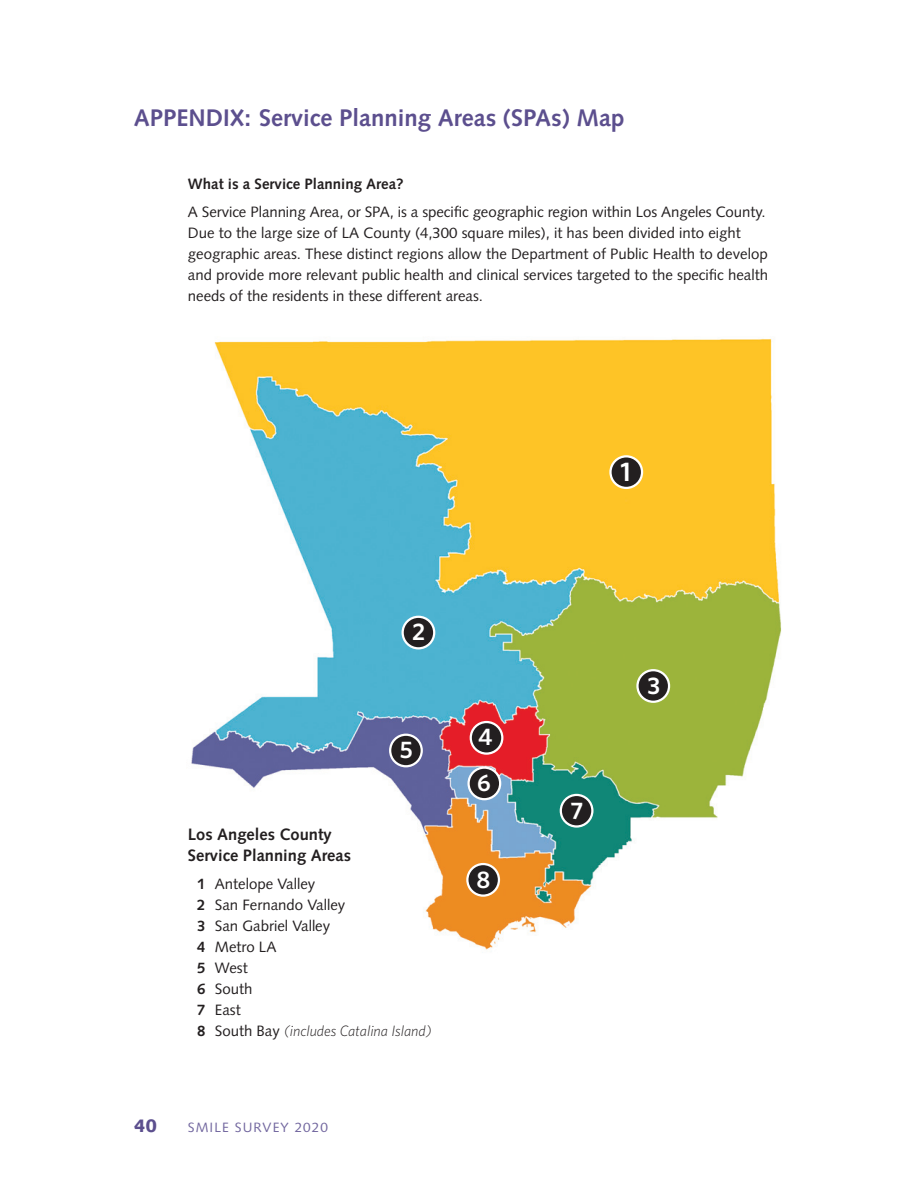
<style>
.page{position:relative;width:918px;height:1188px;background:#fff}
.page>*{position:absolute;margin:0;border:0;box-sizing:border-box;transform-origin:0 0}
.None{font:600 27px "Whitney";color:#fff}
.Paragraph{font:700 24px "Syntax";color:#5c4f8e}
.None-2{font:600 24px "Whitney";color:#fff}
.t1{font:900 18px "Syntax";color:#5c4f8e}
.Paragraph-2{font:700 16.5px/21px "Syntax";color:#231f20}
.Paragraph-3{font:15px/21px "Syntax";color:#231f20}
.Paragraph-4{font:italic 300 15px "Whitney";color:#231f20}
.Paragraph-5{font:700 15px "Syntax";color:#231f20}
.t2{font:13.5px "Syntax";letter-spacing:.08em;color:#72679f}
.s1{font-weight:700}
.s2{font-family:"Syntax";font-weight:700;font-style:normal}
.s3{font-family:"Syntax";font-weight:400;font-style:normal}
</style>
<div class="page">
<img style="left:191px;top:339px;width:590px;height:611px">
<div style="left:610px;top:456px;width:32px;height:32px;background:#231f20;border-radius:50%"></div>
<div style="left:609px;top:455px;width:34px;height:34px;border:2px solid #fff;border-radius:50%"></div>
<div style="left:637px;top:670px;width:32px;height:32px;background:#231f20;border-radius:50%"></div>
<div style="left:636px;top:669px;width:34px;height:34px;border:2px solid #fff;border-radius:50%"></div>
<div style="left:471px;top:722px;width:31px;height:32px;background:#231f20;border-radius:50%"></div>
<div style="left:470px;top:721px;width:33px;height:34px;border:2px solid #fff;border-radius:50%"></div>
<div style="left:561px;top:795px;width:31px;height:31px;background:#231f20;border-radius:50%"></div>
<div style="left:560px;top:794px;width:34px;height:34px;border:2px solid #fff;border-radius:50%"></div>
<div style="left:469px;top:768px;width:31px;height:31px;background:#231f20;border-radius:50%"></div>
<div style="left:467px;top:767px;width:34px;height:33px;border:2px solid #fff;border-radius:50%"></div>
<div style="left:390px;top:735px;width:32px;height:31px;background:#231f20;border-radius:50%"></div>
<div style="left:389px;top:734px;width:34px;height:33px;border:2px solid #fff;border-radius:50%"></div>
<div style="left:403px;top:617px;width:31px;height:31px;background:#231f20;border-radius:50%"></div>
<div style="left:402px;top:616px;width:33px;height:33px;border:2px solid #fff;border-radius:50%"></div>
<div style="left:467px;top:864px;width:32px;height:32px;background:#231f20;border-radius:50%"></div>
<div style="left:466px;top:863px;width:34px;height:34px;border:2px solid #fff;border-radius:50%"></div>
<p class="Paragraph" style="left:134px;top:104px;width:492px">APPENDIX: Service Planning Areas (SPAs) Map</p>
<p class="Paragraph-5" style="left:188px;top:175px;width:217px">What is a Service Planning Area?</p>
<p class="Paragraph-3" style="left:188px;top:201px;width:582px">A Service Planning Area, or SPA, is a specific geographic region within Los Angeles County.<br>Due to the large size of LA County (4,300 square miles), it has been divided into eight geographic areas. These distinct regions allow the Department of Public Health to develop and provide more relevant public health and clinical services targeted to the specific health needs of the residents in these different areas.</p>
<p class="None-2" style="left:412px;top:616px;width:15px">2</p>
<p class="None-2" style="left:400px;top:734px;width:14px">5</p>
<p class="Paragraph-2" style="left:188px;top:824px;width:165px">Los Angeles County<br>Service Planning Areas</p>
<p class="Paragraph-3" style="left:197px;top:873px;width:120px"><span class="s1">1</span> Antelope Valley</p>
<p class="Paragraph-3" style="left:197px;top:894px;width:150px"><span class="s1">2</span> San Fernando Valley</p>
<p class="Paragraph-3" style="left:197px;top:915px;width:135px"><span class="s1">3</span> San Gabriel Valley</p>
<p class="Paragraph-3" style="left:197px;top:936px;width:81px"><span class="s1">4</span> Metro LA</p>
<p class="Paragraph-3" style="left:197px;top:957px;width:52px"><span class="s1">5</span> West</p>
<p class="Paragraph-3" style="left:197px;top:978px;width:57px"><span class="s1">6</span> South</p>
<p class="Paragraph-3" style="left:197px;top:999px;width:45px"><span class="s1">7</span> East</p>
<p class="Paragraph-4" style="left:197px;top:1021px;width:236px"><span class="s2">8</span> <span class="s3">South Bay</span> (includes Catalina Island)</p>
<p class="t1" style="left:134px;top:1116px;width:25px">40</p>
<p class="t2" style="left:188px;top:1120px;width:142px">SMILE SURVEY 2020</p>
<p class="None-2" style="left:478px;top:721px;width:16px">4</p>
<p class="None-2" style="left:477px;top:767px;width:15px">6</p>
<p class="None-2" style="left:476px;top:863px;width:15px">8</p>
<p class="None" style="left:621px;top:454px;width:12px">1</p>
<p class="None-2" style="left:571px;top:794px;width:14px">7</p>
<p class="None-2" style="left:647px;top:669px;width:14px">3</p>
</div>
